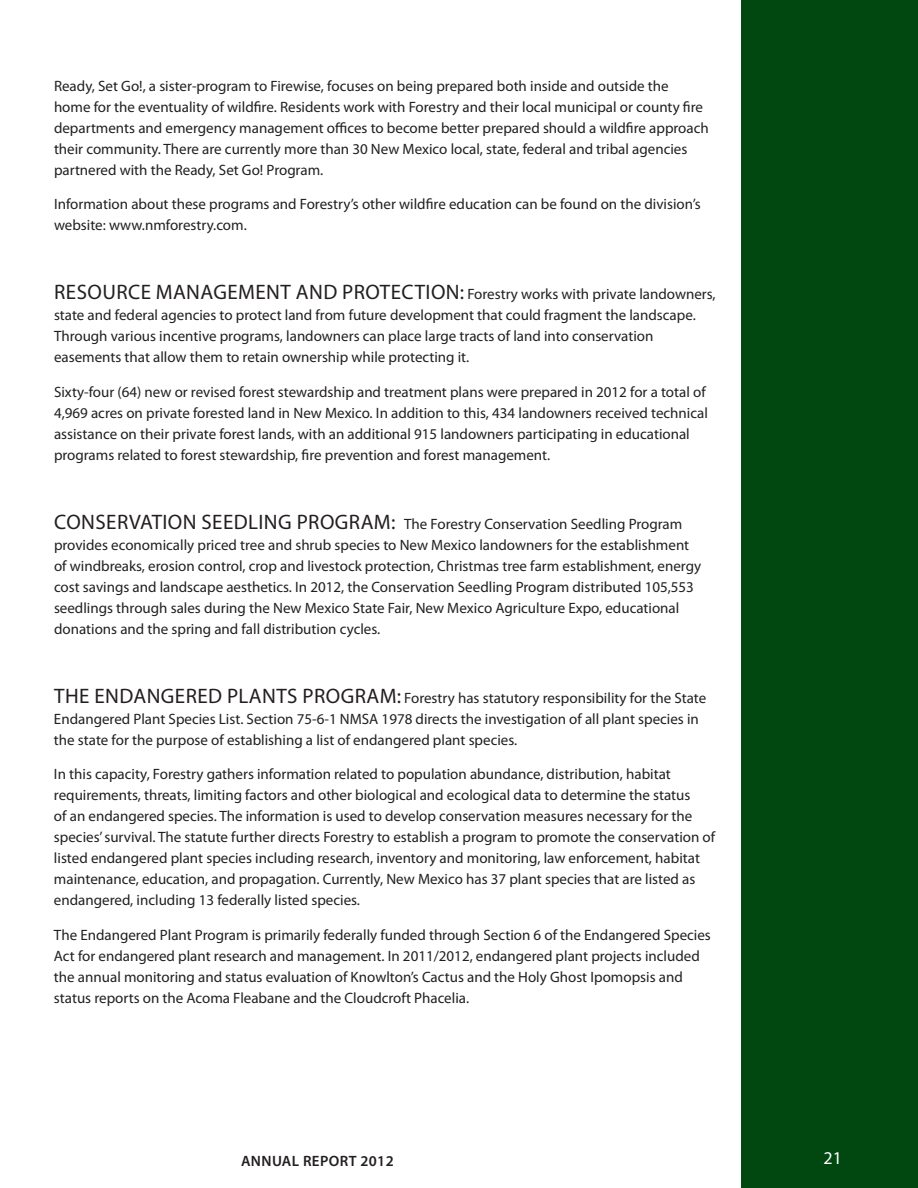
<style>
.page{position:relative;width:918px;height:1188px;background:#fff}
.page>*{position:absolute;margin:0;border:0;box-sizing:border-box;transform-origin:0 0}
.t1{font:18px "Myriad Pro";color:#fff}
.Body_1{font:15px/21px "Myriad Pro";color:#231f20}
.t2{font:600 15px "Myriad Pro";letter-spacing:.025em;color:#231f20}
.s1{font-size:21px}
</style>
<div class="page">
<div style="left:741px;top:0;width:177px;height:1188px;background:#004710"></div>
<p class="Body_1" style="left:54px;top:75px;width:656px">Ready, Set Go!, a sister-program to Firewise, focuses on being prepared both inside and outside the home for the eventuality of wildfire. Residents work with Forestry and their local municipal or county fire departments and emergency management offices to become better prepared should a wildfire approach their community. There are currently more than 30 New Mexico local, state, federal and tribal agencies partnered with the Ready, Set Go! Program.</p>
<p class="Body_1" style="left:54px;top:193px;width:648px">Information about these programs and Forestry’s other wildfire education can be found on the division’s website: www.nmforestry.com.</p>
<p class="Body_1" style="left:54px;top:283px;width:663px"><span class="s1">RESOURCE MANAGEMENT AND PROTECTION:</span> Forestry works with private landowners, state and federal agencies to protect land from future development that could fragment the landscape.<br>Through various incentive programs, landowners can place large tracts of land into conservation easements that allow them to retain ownership while protecting it.</p>
<p class="Body_1" style="left:54px;top:381px;width:655px">Sixty-four (64) new or revised forest stewardship and treatment plans were prepared in 2012 for a total of 4,969 acres on private forested land in New Mexico. In addition to this, 434 landowners received technical assistance on their private forest lands, with an additional 915 landowners participating in educational programs related to forest stewardship, fire prevention and forest management.</p>
<p class="Body_1" style="left:54px;top:513px;width:649px"><span class="s1">CONSERVATION SEEDLING PROGRAM:</span> The Forestry Conservation Seedling Program provides economically priced tree and shrub species to New Mexico landowners for the establishment of windbreaks, erosion control, crop and livestock protection, Christmas tree farm establishment, energy cost savings and landscape aesthetics. In 2012, the Conservation Seedling Program distributed 105,553 seedlings through sales during the New Mexico State Fair, New Mexico Agriculture Expo, educational donations and the spring and fall distribution cycles.</p>
<p class="Body_1" style="left:54px;top:687px;width:654px"><span class="s1">THE ENDANGERED PLANTS PROGRAM:</span> Forestry has statutory responsibility for the State<br>Endangered Plant Species List. Section 75-6-1 NMSA 1978 directs the investigation of all plant species in the state for the purpose of establishing a list of endangered plant species.</p>
<p class="Body_1" style="left:54px;top:763px;width:663px">In this capacity, Forestry gathers information related to population abundance, distribution, habitat requirements, threats, limiting factors and other biological and ecological data to determine the status<br>of an endangered species. The information is used to develop conservation measures necessary for the species’ survival. The statute further directs Forestry to establish a program to promote the conservation of listed endangered plant species including research, inventory and monitoring, law enforcement, habitat maintenance, education, and propagation. Currently, New Mexico has 37 plant species that are listed as endangered, including 13 federally listed species.</p>
<p class="Body_1" style="left:54px;top:924px;width:658px">The Endangered Plant Program is primarily federally funded through Section 6 of the Endangered Species Act for endangered plant research and management. In 2011/2012, endangered plant projects included the annual monitoring and status evaluation of Knowlton’s Cactus and the Holy Ghost Ipomopsis and status reports on the Acoma Fleabane and the Cloudcroft Phacelia.</p>
<p class="t2" style="left:241px;top:1151px;width:154px">ANNUAL REPORT 2012</p>
<p class="t1" style="left:824px;top:1147px;width:20px">21</p>
</div>
